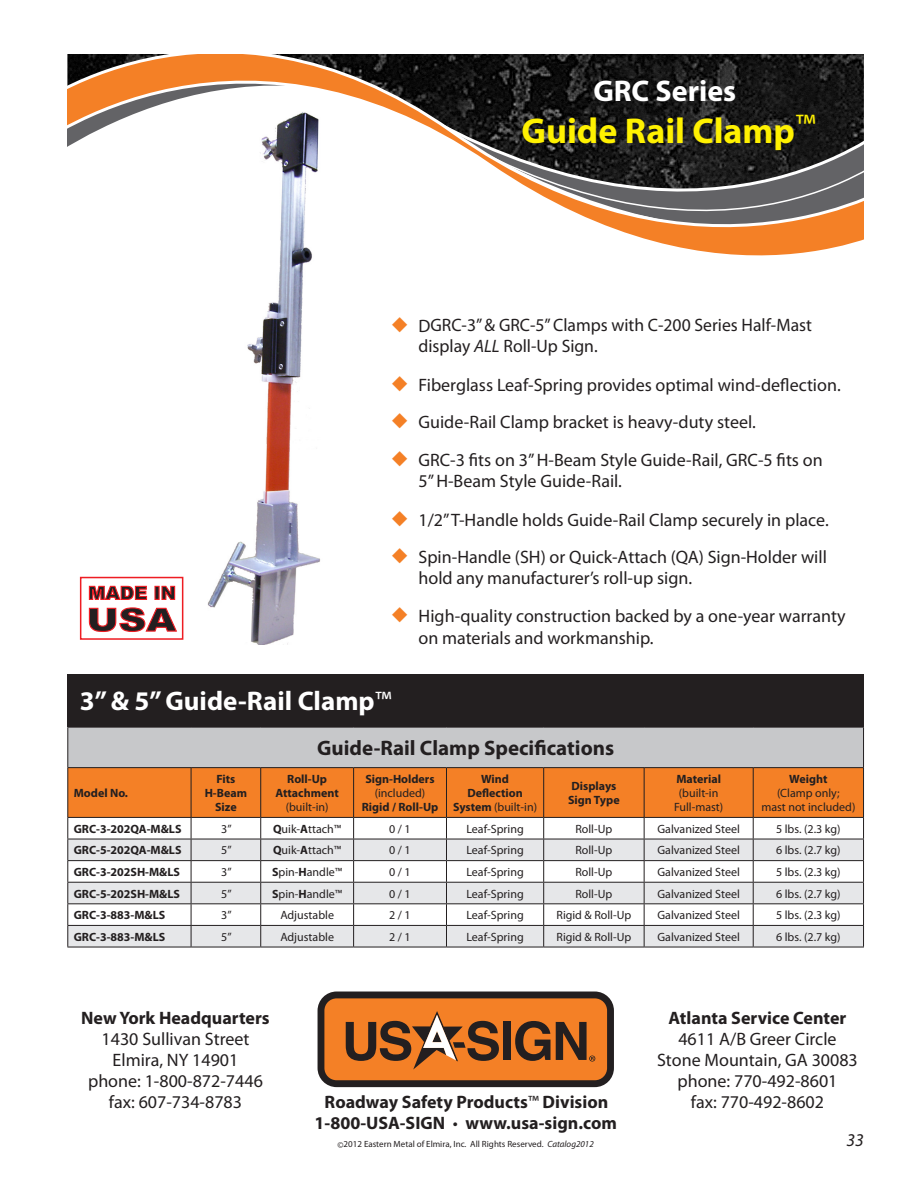
<style>
.page{position:relative;width:918px;height:1188px;background:#fff}
.page>*{position:absolute;margin:0;border:0;box-sizing:border-box;transform-origin:0 0}
.t1{font:700 36px "Myriad Pro";color:#fff101}
.t2{font:700 30px "Myriad Pro";color:#fff}
.t3{font:700 27px "Myriad Pro";color:#fff}
.t4{font:700 21px "Myriad Pro";color:#231f20}
.t5{font:18px/21.6px "Myriad Pro";color:#231f20}
.t6{font:700 18px "Myriad Pro";color:#231f20}
.Bullets{font:italic 18px "Myriad Pro";color:#231f20}
.t7{font:12px/14.4px "Myriad Pro";color:#231f20;text-align:center}
.t8{font:700 12px/14.4px "Myriad Pro";color:#231f20;text-align:center}
.t9{font:9px "Myriad Pro";color:#231f20}
.s1{color:#f48026}
.s2{font-style:italic}
.s3{font-weight:400}
.s4{font-weight:700}
</style>
<div class="page">
<div style="left:318px;top:992px;width:296px;height:95px;background:#231f20;border-radius:19px"></div>
<div style="left:324px;top:998px;width:283px;height:82px;background:#f48026;border-radius:12px"></div>
<div style="left:503px;top:1022px;width:8px;height:38px;background:#231f20"></div>
<svg style="left:515px;top:1021px;width:80px;height:41px"></svg>
<svg style="left:346px;top:1011px;width:153px;height:59px"></svg>
<img style="left:207px;top:260px;width:113px;height:385px">
<div style="left:67px;top:674px;width:797px;height:53px;background:#231f20"></div>
<svg style="left:67px;top:54px;width:797px;height:206px"></svg>
<div style="left:80px;top:577px;width:103px;height:63px;border:2px solid #ee1d23"></div>
<svg style="left:88px;top:585px;width:60px;height:15px"></svg>
<svg style="left:154px;top:586px;width:6px;height:14px"></svg>
<svg style="left:161px;top:585px;width:15px;height:15px"></svg>
<svg style="left:88px;top:607px;width:89px;height:25px"></svg>
<div style="left:68px;top:727px;width:796px;height:41px;background:#c7c8ca"></div>
<hr style="left:67px;top:727px;width:124px;height:1px;background:#231f20">
<hr style="left:67px;top:728px;width:1px;height:39px;background:#231f20">
<hr style="left:191px;top:727px;width:70px;height:1px;background:#231f20">
<hr style="left:261px;top:727px;width:93px;height:1px;background:#231f20">
<hr style="left:354px;top:727px;width:92px;height:1px;background:#231f20">
<hr style="left:446px;top:727px;width:98px;height:1px;background:#231f20">
<hr style="left:544px;top:727px;width:100px;height:1px;background:#231f20">
<hr style="left:644px;top:727px;width:109px;height:1px;background:#231f20">
<hr style="left:753px;top:727px;width:111px;height:1px;background:#231f20">
<hr style="left:863px;top:728px;width:1px;height:39px;background:#231f20">
<hr style="left:67px;top:767px;width:124px;height:1px;background:#231f20">
<hr style="left:191px;top:767px;width:70px;height:1px;background:#231f20">
<hr style="left:261px;top:767px;width:93px;height:1px;background:#231f20">
<hr style="left:354px;top:767px;width:92px;height:1px;background:#231f20">
<hr style="left:446px;top:767px;width:98px;height:1px;background:#231f20">
<hr style="left:544px;top:767px;width:100px;height:1px;background:#231f20">
<hr style="left:644px;top:767px;width:109px;height:1px;background:#231f20">
<hr style="left:753px;top:767px;width:111px;height:1px;background:#231f20">
<svg style="left:67px;top:768px;width:797px;height:179px"></svg>
<hr style="left:67px;top:947px;width:124px;height:1px;background:#231f20">
<hr style="left:191px;top:947px;width:70px;height:1px;background:#231f20">
<hr style="left:261px;top:947px;width:93px;height:1px;background:#231f20">
<hr style="left:354px;top:947px;width:92px;height:1px;background:#231f20">
<hr style="left:446px;top:947px;width:98px;height:1px;background:#231f20">
<hr style="left:544px;top:947px;width:100px;height:1px;background:#231f20">
<hr style="left:644px;top:947px;width:109px;height:1px;background:#231f20">
<hr style="left:753px;top:947px;width:111px;height:1px;background:#231f20">
<p class="t2" style="left:593px;top:72px;width:144px">GRC Series</p>
<p class="t1" style="left:521px;top:108px;width:296px">Guide Rail Clamp<sup>™</sup></p>
<p class="t5" style="left:418px;top:313px;width:395px;text-indent:-27px"><span class="s1">◆</span> DGRC-3” &amp; GRC-5” Clamps with C-200 Series Half-Mast display <span class="s2">ALL</span> Roll-Up Sign.</p>
<p class="t5" style="left:392px;top:374px;width:451px"><span class="s1">◆</span> Fiberglass Leaf-Spring provides optimal wind-deflection.</p>
<p class="t5" style="left:392px;top:411px;width:366px"><span class="s1">◆</span> Guide-Rail Clamp bracket is heavy-duty steel.</p>
<p class="t5" style="left:418px;top:448px;width:406px;text-indent:-27px"><span class="s1">◆</span> GRC-3 fits on 3” H-Beam Style Guide-Rail, GRC-5 fits on<br>5” H-Beam Style Guide-Rail.</p>
<p class="t5" style="left:392px;top:509px;width:439px"><span class="s1">◆</span> 1/2” T-Handle holds Guide-Rail Clamp securely in place.</p>
<p class="t5" style="left:418px;top:546px;width:410px;text-indent:-27px"><span class="s1">◆</span> Spin-Handle (SH) or Quick-Attach (QA) Sign-Holder will hold any manufacturer’s roll-up sign.</p>
<p class="t5" style="left:418px;top:605px;width:429px;text-indent:-27px"><span class="s1">◆</span> High-quality construction backed by a one-year warranty on materials and workmanship.</p>
<p class="t3" style="left:80px;top:683px;width:313px">3” &amp; 5” Guide-Rail Clamp<span class="s3">™</span></p>
<p class="t8" style="left:74px;top:785px;width:56px">Model No.</p>
<p class="t4" style="left:317px;top:734px;width:299px">Guide-Rail Clamp Specifications</p>
<p class="t8" style="left:205px;top:771px;width:44px">Fits<br>H-Beam<br>Size</p>
<p class="t8" style="left:287px;top:771px;width:41px">Roll-Up</p>
<p class="t8" style="left:276px;top:785px;width:65px">Attachment <span class="s3">(built-in)</span></p>
<p class="t8" style="left:365px;top:771px;width:71px">Sign-Holders <span class="s3">(included)</span></p>
<p class="t8" style="left:362px;top:800px;width:78px">Rigid / Roll-Up</p>
<p class="t8" style="left:453px;top:771px;width:85px">Wind<br>Deflection<br>System <span class="s3">(built-in)</span></p>
<p class="t8" style="left:568px;top:778px;width:53px;text-align:left">Displays<br>Sign Type</p>
<p class="t7" style="left:674px;top:771px;width:51px"><span class="s4">Material </span>(built-in<br>Full-mast)</p>
<p class="t7" style="left:761px;top:771px;width:96px"><span class="s4">Weight<br></span>(Clamp only;<br>mast not included)</p>
<p class="t8" style="left:74px;top:821px;width:109px">GRC-3-202QA-M&amp;LS</p>
<p class="t7" style="left:221px;top:821px;width:12px">3”</p>
<p class="t7" style="left:273px;top:821px;width:70px"><span class="s4">Q</span>uik-<span class="s4">A</span>ttach™</p>
<p class="t7" style="left:389px;top:821px;width:23px">0 / 1</p>
<p class="t7" style="left:466px;top:821px;width:59px">Leaf-Spring</p>
<p class="t7" style="left:575px;top:821px;width:39px">Roll-Up</p>
<p class="t7" style="left:657px;top:821px;width:84px">Galvanized Steel</p>
<p class="t7" style="left:776px;top:821px;width:66px">5 lbs. (2.3 kg)</p>
<p class="t8" style="left:74px;top:843px;width:109px">GRC-5-202QA-M&amp;LS</p>
<p class="t7" style="left:221px;top:843px;width:12px">5”</p>
<p class="t7" style="left:273px;top:843px;width:70px"><span class="s4">Q</span>uik-<span class="s4">A</span>ttach™</p>
<p class="t7" style="left:389px;top:843px;width:23px">0 / 1</p>
<p class="t7" style="left:466px;top:843px;width:59px">Leaf-Spring</p>
<p class="t7" style="left:575px;top:843px;width:39px">Roll-Up</p>
<p class="t7" style="left:657px;top:843px;width:84px">Galvanized Steel</p>
<p class="t7" style="left:776px;top:843px;width:66px">6 lbs. (2.7 kg)</p>
<p class="t8" style="left:74px;top:864px;width:108px">GRC-3-202SH-M&amp;LS</p>
<p class="t7" style="left:221px;top:865px;width:12px">3”</p>
<p class="t7" style="left:272px;top:865px;width:72px"><span class="s4">S</span>pin-<span class="s4">H</span>andle™</p>
<p class="t7" style="left:389px;top:865px;width:23px">0 / 1</p>
<p class="t7" style="left:466px;top:865px;width:59px">Leaf-Spring</p>
<p class="t7" style="left:575px;top:865px;width:39px">Roll-Up</p>
<p class="t7" style="left:657px;top:865px;width:84px">Galvanized Steel</p>
<p class="t7" style="left:776px;top:865px;width:66px">5 lbs. (2.3 kg)</p>
<p class="t8" style="left:74px;top:886px;width:108px">GRC-5-202SH-M&amp;LS</p>
<p class="t7" style="left:221px;top:886px;width:12px">5”</p>
<p class="t7" style="left:272px;top:886px;width:72px"><span class="s4">S</span>pin-<span class="s4">H</span>andle™</p>
<p class="t7" style="left:389px;top:886px;width:23px">0 / 1</p>
<p class="t7" style="left:466px;top:886px;width:59px">Leaf-Spring</p>
<p class="t7" style="left:575px;top:886px;width:39px">Roll-Up</p>
<p class="t7" style="left:657px;top:886px;width:84px">Galvanized Steel</p>
<p class="t7" style="left:776px;top:886px;width:66px">6 lbs. (2.7 kg)</p>
<p class="t8" style="left:74px;top:907px;width:93px">GRC-3-883-M&amp;LS</p>
<p class="t7" style="left:221px;top:908px;width:12px">3”</p>
<p class="t7" style="left:280px;top:908px;width:55px">Adjustable</p>
<p class="t7" style="left:389px;top:908px;width:23px">2 / 1</p>
<p class="t7" style="left:466px;top:908px;width:59px">Leaf-Spring</p>
<p class="t7" style="left:556px;top:908px;width:76px">Rigid &amp; Roll-Up</p>
<p class="t7" style="left:657px;top:908px;width:84px">Galvanized Steel</p>
<p class="t7" style="left:776px;top:908px;width:66px">5 lbs. (2.3 kg)</p>
<p class="t8" style="left:74px;top:929px;width:93px">GRC-3-883-M&amp;LS</p>
<p class="t7" style="left:221px;top:929px;width:12px">5”</p>
<p class="t7" style="left:280px;top:929px;width:55px">Adjustable</p>
<p class="t7" style="left:389px;top:929px;width:23px">2 / 1</p>
<p class="t7" style="left:466px;top:929px;width:59px">Leaf-Spring</p>
<p class="t7" style="left:556px;top:929px;width:76px">Rigid &amp; Roll-Up</p>
<p class="t7" style="left:657px;top:929px;width:84px">Galvanized Steel</p>
<p class="t7" style="left:776px;top:929px;width:66px">6 lbs. (2.7 kg)</p>
<p class="t6" style="left:81px;top:1006px;width:190px">New York Headquarters</p>
<p class="t6" style="left:669px;top:1006px;width:179px">Atlanta Service Center</p>
<p class="t5" style="left:102px;top:1028px;width:149px">1430 Sullivan Street</p>
<p class="t5" style="left:678px;top:1028px;width:160px">4611 A/B Greer Circle</p>
<p class="t5" style="left:113px;top:1049px;width:127px">Elmira, NY 14901</p>
<p class="t5" style="left:657px;top:1049px;width:202px">Stone Mountain, GA 30083</p>
<p class="t5" style="left:88px;top:1070px;width:176px">phone: 1-800-872-7446</p>
<p class="t5" style="left:677px;top:1070px;width:162px">phone: 770-492-8601</p>
<p class="t5" style="left:109px;top:1091px;width:135px">fax: 607-734-8783</p>
<p class="t6" style="left:325px;top:1090px;width:285px">Roadway Safety Products<span class="s3">™</span> Division</p>
<p class="t5" style="left:691px;top:1091px;width:135px">fax: 770-492-8602</p>
<p class="t6" style="left:315px;top:1111px;width:304px">1-800-USA-SIGN <span class="s3">•</span> www.usa-sign.com</p>
<p class="t9" style="left:338px;top:1138px;width:258px">©2012 Eastern Metal of Elmira, Inc. All Rights Reserved. <span class="s2">Catalog2012</span></p>
<p class="Bullets" style="left:847px;top:1129px;width:19px">33</p>
</div>
